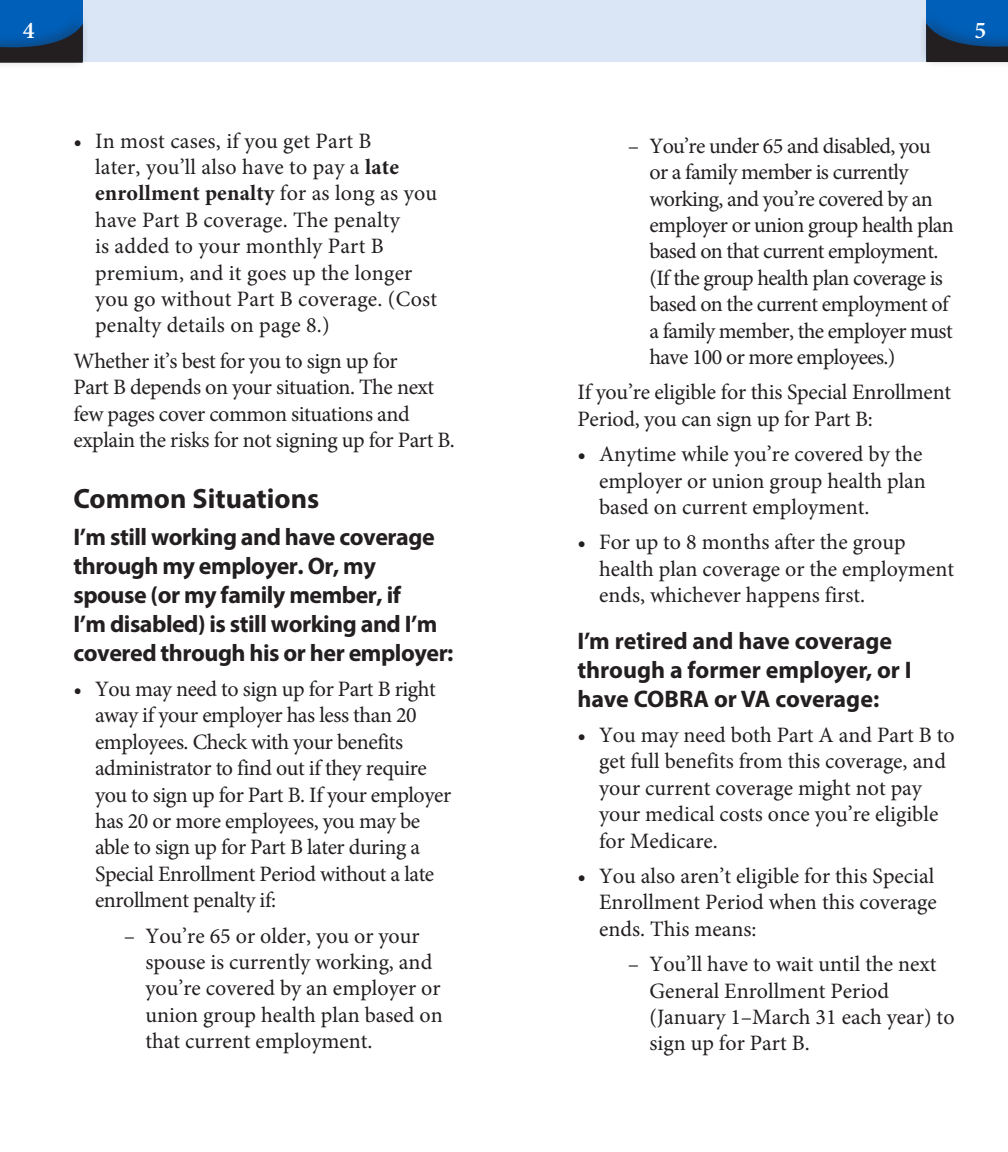
<style>
.page{position:relative;width:1008px;height:1152px;background:#fff}
.page>*{position:absolute;margin:0;border:0;box-sizing:border-box;transform-origin:0 0}
.t1{font:700 28px "Myriad Pro";color:#231f20}
.ACCR__body_text{font:700 24px/28.8px "Myriad Pro";letter-spacing:-.02em;color:#231f20}
.ACCR__Header_3{font:700 24px/28.8px "Myriad Pro";color:#231f20}
.t2{font:600 24px "Minion Pro";color:#fff}
.ACCR__Main_bullets{font:22px/26.4px "Minion Pro";color:#231f20}
.ACCR__Main_bullets-2{font:22px/26.4px "Minion Pro";letter-spacing:-.02em;color:#231f20}
.ACCR__Main_bullets-3{font:22px/26.4px "Minion Pro";letter-spacing:-.03em;color:#231f20}
.ACCR__body_text-2{font:22px/26.4px "Minion Pro";letter-spacing:-.01em;color:#231f20}
.s1{font-weight:700}
</style>
<div class="page">
<div style="left:0;top:0;width:1008px;height:62px;background:#dae5f5"></div>
<div style="left:0;top:0;width:83px;height:61px;background:#005fb9"></div>
<div style="left:926px;top:0;width:82px;height:60px;background:#005fb9"></div>
<div style="left:0;top:11px;width:91px;height:59px;background:#231f20;opacity:.35"></div>
<svg style="left:0;top:24px;width:83px;height:39px"></svg>
<div style="left:919px;top:10px;width:89px;height:59px;background:#231f20;opacity:.35"></div>
<svg style="left:926px;top:23px;width:82px;height:39px"></svg>
<p class="t2" style="left:23px;top:16px;width:13px">4</p>
<p class="t2" style="left:975px;top:16px;width:13px">5</p>
<p class="ACCR__Main_bullets" style="left:95px;top:127px;width:344px;text-indent:-22px">• In most cases, if you get Part B<br>later, you’ll also have to pay a <span class="s1">late enrollment penalty</span> for as long as you have Part B coverage. The penalty<br>is added to your monthly Part B premium, and it goes up the longer you go without Part B coverage. (Cost penalty details on page 8.)</p>
<p class="ACCR__Main_bullets-2" style="left:73px;top:348px;width:383px">Whether it’s best for you to sign up for<br>Part B depends on your situation. The next few pages cover common situations and explain the risks for not signing up for Part B.</p>
<h2 class="t1" style="left:73px;top:480px;width:247px">Common Situations</h2>
<p class="ACCR__body_text" style="left:73px;top:522px;width:382px">I’m still working and have coverage through my employer. Or, my spouse (or my family member, if<br>I’m disabled) is still working and I’m covered through his or her employer:</p>
<p class="ACCR__Main_bullets-2" style="left:95px;top:676px;width:358px;text-indent:-22px">• You may need to sign up for Part B right away if your employer has less than 20 employees. Check with your benefits administrator to find out if they require you to sign up for Part B. If your employer has 20 or more employees, you may be able to sign up for Part B later during a Special Enrollment Period without a late enrollment penalty if:</p>
<p class="ACCR__Main_bullets" style="left:145px;top:922px;width:299px;text-indent:-22px">– You’re 65 or older, you or your spouse is currently working, and you’re covered by an employer or union group health plan based on that current employment.</p>
<p class="ACCR__Main_bullets-3" style="left:649px;top:133px;width:306px;text-indent:-22px">– You’re under 65 and disabled, you or a family member is currently working, and you’re covered by an employer or union group health plan based on that current employment. (If the group health plan coverage is based on the current employment of a family member, the employer must have 100 or more employees.)</p>
<p class="ACCR__body_text-2" style="left:577px;top:379px;width:375px">If you’re eligible for this Special Enrollment<br>Period, you can sign up for Part B:</p>
<p class="ACCR__Main_bullets" style="left:599px;top:441px;width:328px;text-indent:-22px">• Anytime while you’re covered by the employer or union group health plan based on current employment.</p>
<p class="ACCR__Main_bullets" style="left:599px;top:529px;width:357px;text-indent:-22px">• For up to 8 months after the group health plan coverage or the employment ends, whichever happens first.</p>
<p class="ACCR__Header_3" style="left:577px;top:626px;width:336px">I’m retired and have coverage through a former employer, or I have COBRA or VA coverage:</p>
<p class="ACCR__Main_bullets" style="left:599px;top:722px;width:357px;text-indent:-22px">• You may need both Part A and Part B to get full benefits from this coverage, and your current coverage might not pay your medical costs once you’re eligible for Medicare.</p>
<p class="ACCR__Main_bullets" style="left:599px;top:863px;width:339px;text-align:justify;text-indent:-22px">• You also aren’t eligible for this Special Enrollment Period when this coverage ends. This means:</p>
<p class="ACCR__Main_bullets" style="left:649px;top:951px;width:307px;text-indent:-22px">– You’ll have to wait until the next<br>General Enrollment Period (January 1–March 31 each year) to sign up for Part B.</p>
</div>
